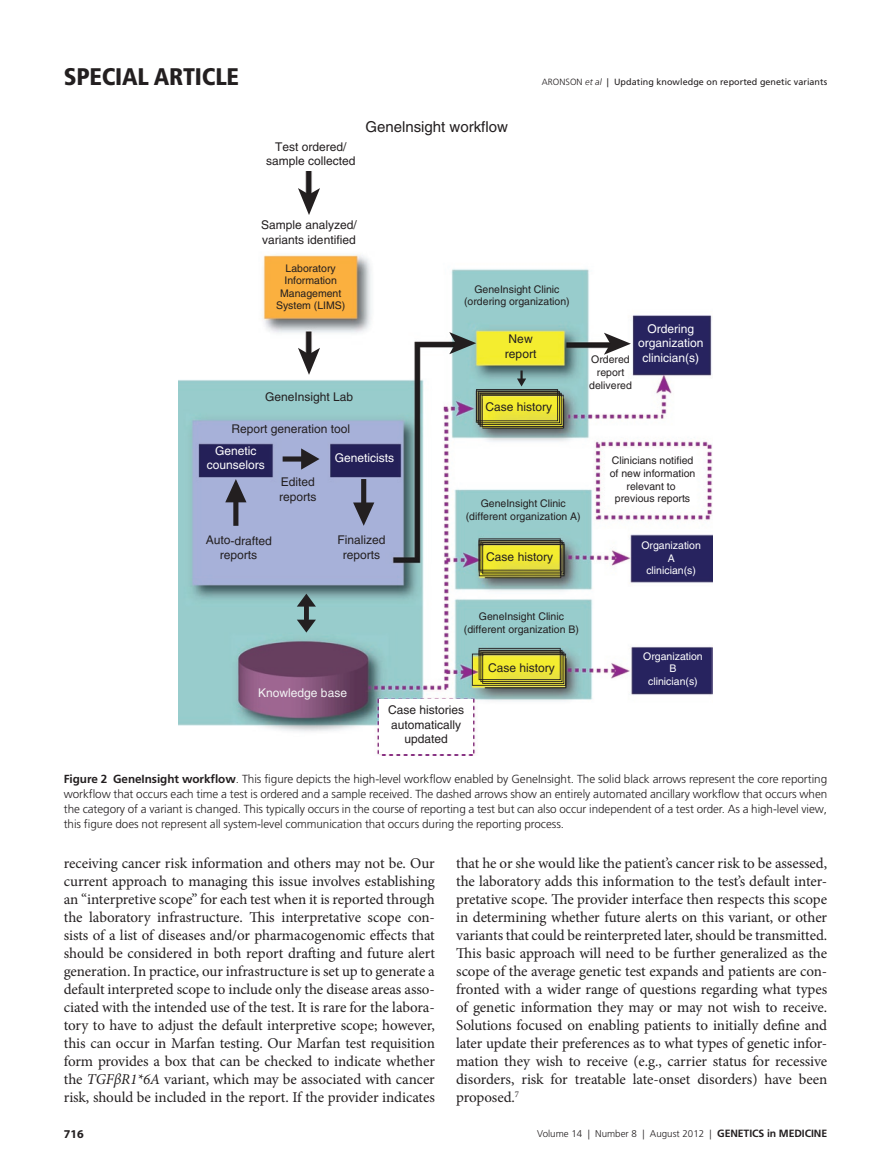
<style>
.page{position:relative;width:891px;height:1175px;background:#fff}
.page>*{position:absolute;margin:0;border:0;box-sizing:border-box;transform-origin:0 0}
.t1{font:900 condensed 24px "Frutiger LT Pro";letter-spacing:-.01em;color:#231f20}
.t2{font:15px/18px "Minion Pro";letter-spacing:-.005em;color:#231f20;text-align:justify}
.t3{font:15px "Helvetica";color:#231f20}
.t4{font:12px/14.4px "Helvetica";color:#231f20;text-align:center}
.t5{font:12px/14.4px "Helvetica";color:#fff;text-align:center}
.t6{font:12px "Helvetica";color:#f3f4f5}
.t7{font:700 12px "Myriad Pro";color:#231f20}
.t8{font:300 11.7px/15px "Frutiger LT Pro";letter-spacing:-.005em;color:#231f20;text-align:justify}
.t9{font:10.5px/12.6px "Helvetica";color:#231f20;text-align:center}
.t10{font:10.5px/12.6px "Helvetica";color:#fff;text-align:center}
.t11{font:300 9.75px "Frutiger LT Pro";color:#231f20}
.t12{font:9px "Frutiger LT Pro";letter-spacing:.005em;color:#231f20}
.s1{font-weight:300}
.s2{font-weight:300;font-style:italic}
.s3{font-weight:700}
.s4{font-style:italic}
.s5{font-weight:700;font-size:10.5px}
</style>
<div class="page">
<img style="left:179px;top:172px;width:534px;height:584px">
<svg style="left:283px;top:448px;width:37px;height:21px"></svg>
<svg style="left:353px;top:479px;width:21px;height:47px"></svg>
<svg style="left:225px;top:479px;width:22px;height:47px"></svg>
<svg style="left:297px;top:593px;width:19px;height:39px"></svg>
<svg style="left:476px;top:370px;width:88px;height:57px;background:#a1ad5e"></svg>
<svg style="left:479px;top:538px;width:85px;height:38px;background:#b6b136"></svg>
<svg style="left:472px;top:648px;width:94px;height:37px;background:#b7b338"></svg>
<svg style="left:449px;top:332px;width:27px;height:22px"></svg>
<div style="left:380px;top:699px;width:93px;height:54px;background:#fff"></div>
<svg style="left:604px;top:333px;width:27px;height:22px"></svg>
<svg style="left:298px;top:188px;width:22px;height:27px"></svg>
<svg style="left:298px;top:348px;width:22px;height:27px"></svg>
<h1 class="t1" style="left:64px;top:62px;width:177px">SPECIAL ARTICLE</h1>
<p class="t12" style="left:542px;top:76px;width:287px"><span class="s1">ARONSON</span> <span class="s2">et al</span> | Updating knowledge on reported genetic variants</p>
<p class="t4" style="left:266px;top:139px;width:91px">Test ordered/ sample collected</p>
<p class="t3" style="left:365px;top:118px;width:144px">Genelnsight workflow</p>
<p class="t4" style="left:261px;top:218px;width:97px;text-align:left">Sample analyzed/ variants identified</p>
<p class="t9" style="left:276px;top:261px;width:71px">Laboratory<br>Information<br>Management<br>System (LIMS)</p>
<p class="t4" style="left:265px;top:389px;width:90px">GeneInsight Lab</p>
<p class="t9" style="left:464px;top:282px;width:107px">GeneInsight Clinic (ordering organization)</p>
<p class="t4" style="left:505px;top:332px;width:33px">New report</p>
<p class="t4" style="left:486px;top:399px;width:68px">Case history</p>
<p class="t5" style="left:638px;top:321px;width:67px">Ordering organization clinician(s)</p>
<p class="t9" style="left:589px;top:353px;width:44px">Ordered report delivered</p>
<p class="t4" style="left:232px;top:422px;width:120px">Report generation tool</p>
<p class="t5" style="left:207px;top:443px;width:60px">Genetic counselors</p>
<p class="t5" style="left:335px;top:451px;width:61px">Geneticists</p>
<p class="t4" style="left:279px;top:475px;width:39px;text-align:left">Edited reports</p>
<p class="t4" style="left:338px;top:532px;width:50px">Finalized reports</p>
<p class="t4" style="left:206px;top:533px;width:68px;rotate:1deg">Auto-drafted reports</p>
<p class="t6" style="left:258px;top:685px;width:90px">Knowledge base</p>
<p class="t9" style="left:610px;top:454px;width:87px">Clinicians notified of new information relevant to previous reports</p>
<p class="t9" style="left:466px;top:497px;width:116px">GeneInsight Clinic (different organization A)</p>
<p class="t4" style="left:486px;top:549px;width:68px">Case history</p>
<p class="t10" style="left:641px;top:539px;width:61px">Organization<br>A<br>clinician(s)</p>
<p class="t9" style="left:464px;top:610px;width:116px">GeneInsight Clinic (different organization B)</p>
<p class="t4" style="left:488px;top:660px;width:68px">Case history</p>
<p class="t10" style="left:643px;top:649px;width:61px">Organization<br>B<br>clinician(s)</p>
<p class="t4" style="left:388px;top:703px;width:78px">Case histories automatically updated</p>
<p class="t8" style="left:64px;top:771px;width:765px"><span class="s3">Figure 2 GeneInsight workflow</span>. This figure depicts the high-level workflow enabled by GeneInsight. The solid black arrows represent the core reporting workflow that occurs each time a test is ordered and a sample received. The dashed arrows show an entirely automated ancillary workflow that occurs when the category of a variant is changed. This typically occurs in the course of reporting a test but can also occur independent of a test order. As a high-level view, this figure does not represent all system-level communication that occurs during the reporting process.</p>
<p class="t2" style="left:64px;top:854px;width:373px">receiving cancer risk information and others may not be. Our current approach to managing this issue involves establishing an “interpretive scope” for each test when it is reported through the laboratory infrastructure. This interpretative scope con&shy;sists of a list of diseases and/or pharmacogenomic effects that should be considered in both report drafting and future alert generation. In practice, our infrastructure is set up to generate a default interpreted scope to include only the disease areas asso&shy;ciated with the intended use of the test. It is rare for the labora&shy;tory to have to adjust the default interpretive scope; however, this can occur in Marfan testing. Our Marfan test requisition form provides a box that can be checked to indicate whether the <span class="s4">TGFβR1*6A</span> variant, which may be associated with cancer risk, should be included in the report. If the provider indicates</p>
<p class="t2" style="left:456px;top:854px;width:373px">that he or she would like the patient’s cancer risk to be assessed, the laboratory adds this information to the test’s default inter&shy;pretative scope. The provider interface then respects this scope in determining whether future alerts on this variant, or other variants that could be reinterpreted later, should be transmitted.<br>This basic approach will need to be further generalized as the scope of the average genetic test expands and patients are con&shy;fronted with a wider range of questions regarding what types of genetic information they may or may not wish to receive.<br>Solutions focused on enabling patients to initially define and later update their preferences as to what types of genetic infor&shy;mation they wish to receive (e.g., carrier status for recessive disorders, risk for treatable late-onset disorders) have been proposed.<sup>7</sup></p>
<p class="t7" style="left:64px;top:1126px;width:21px">716</p>
<p class="t11" style="left:537px;top:1128px;width:291px">Volume 14 | Number 8 | August 2012 | <span class="s5">Genetics in medicine</span></p>
</div>
